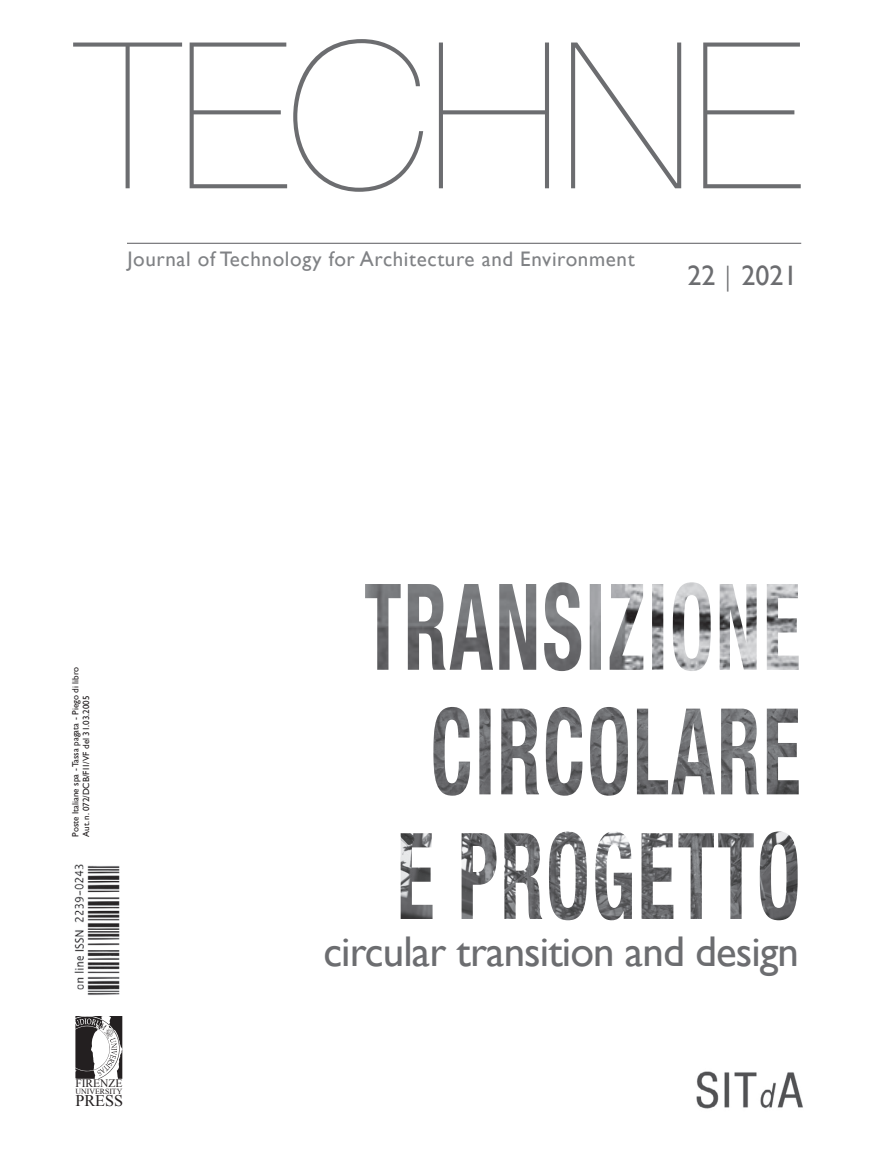
<style>
.page{position:relative;width:893px;height:1149px;background:#fff}
.page>*{position:absolute;margin:0;border:0;box-sizing:border-box;transform-origin:0 0}
.t1{font:200 204px "Helvetica Neue LT Std";color:#6c6d70}
.t2{font:42.9px "Gill Sans";letter-spacing:-.02em;color:#6c6d70}
.t3{font:28.05px "Gill Sans";color:#6c6d70}
.t4{font:21px "Gill Sans";letter-spacing:.03em;color:#808285}
.t5{font:16.2px "Times New Roman";color:#231f20}
.t6{font:11.4px "Times New Roman";color:#231f20}
.t7{font:9px/10.8px "Gill Sans";color:#231f20}
.t8{font:7.8px "Times New Roman";color:#231f20}
.s1{font-weight:300}
</style>
<div class="page">
<hr style="left:127px;top:243px;width:674px;height:1px;background:#6c6d70">
<svg style="left:75px;top:1016px;width:47px;height:62px"></svg>
<img style="left:696px;top:1071px;width:107px;height:38px">
<img style="left:74px;top:864px;width:46px;height:131px">
<img style="left:549px;top:831px;width:249px;height:89px">
<img style="left:433px;top:707px;width:366px;height:88px">
<img style="left:408px;top:582px;width:391px;height:89px">
<h1 class="t1" style="left:77px;top:-2px;width:727px">TECHNE</h1>
<h3 class="t4" style="left:128px;top:246px;width:509px">Journal of Technology for Architecture and Environment</h3>
<h3 class="t3" style="left:687px;top:259px;width:112px">22 <span class="s1">|</span> 2021</h3>
<p class="t7" style="left:70px;top:836px;width:171px;rotate:-90deg">Poste Italiane spa - Tassa pagata - Piego di libro<br>Aut. n. 072/DCB/FI1/VF del 31.03.2005</p>
<h2 class="t2" style="left:323px;top:925px;width:477px">circular transition and design</h2>
<p class="t6" style="left:75px;top:1075px;width:49px">FIRENZE</p>
<p class="t8" style="left:75px;top:1085px;width:48px">UNIVERSITY</p>
<h3 class="t5" style="left:75px;top:1088px;width:49px">PRESS</h3>
</div>
